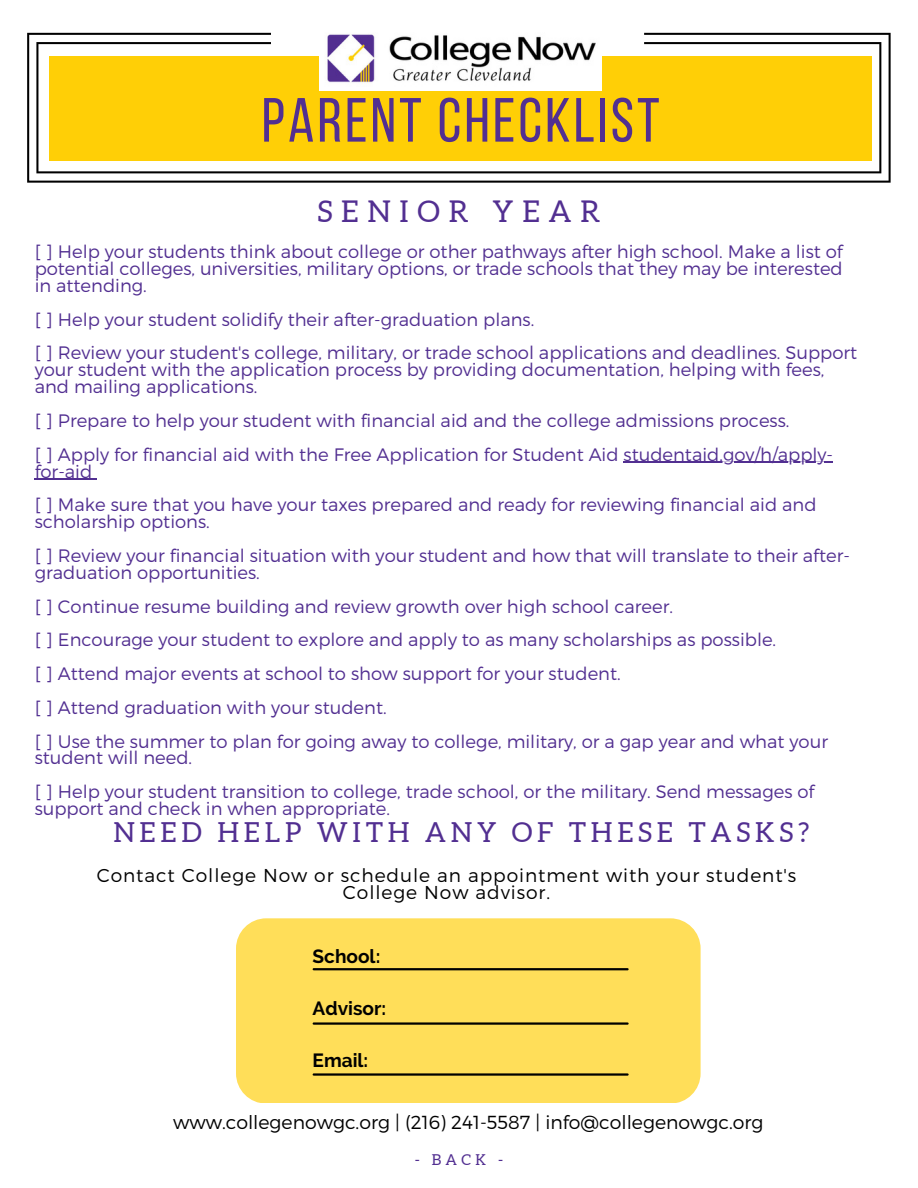
<style>
.page{position:relative;width:918px;height:1188px;background:#fff}
.page>*{position:absolute;margin:0;border:0;box-sizing:border-box;transform-origin:0 0}
.t1{font:62.25px "Bebas Neue";letter-spacing:.05em;color:#522f91}
.t2{font:30px "Aleo";letter-spacing:.29em;color:#522f91}
.t3{font:27.6px "Aleo";letter-spacing:.17em;color:#522f91}
.t4{font:700 19.05px "Raleway";color:#000}
.t5{font:300 18.9px "Montserrat";color:#000}
.t6{font:300 18.6px/17.5px "Montserrat";letter-spacing:.05em;color:#000;text-align:center}
.t7{font:300 18px/16.8px "Montserrat";color:#522f91}
.t8{font:15px "Aleo";color:#522f91}
</style>
<div class="page">
<hr style="left:624px;top:462px;width:209px;height:1px;background:#522f91">
<hr style="left:35px;top:479px;width:57px;height:1px;background:#522f91">
<svg style="left:27px;top:33px;width:864px;height:150px"></svg>
<div style="left:50px;top:56px;width:822px;height:104px;background:#ffcf06"></div>
<img style="left:319px;top:33px;width:283px;height:57px">
<div style="left:236px;top:918px;width:464px;height:185px;background:#ffde59;border-radius:30px"></div>
<hr style="left:314px;top:968px;width:314px;height:2px;background:#000">
<hr style="left:314px;top:1022px;width:314px;height:3px;background:#000">
<hr style="left:314px;top:1073px;width:314px;height:3px;background:#000">
<p class="t1" style="left:262px;top:95px;width:399px">PARENT CHECKLIST</p>
<p class="t2" style="left:317px;top:194px;width:285px">SENIOR YEAR</p>
<p class="t7" style="left:35px;top:243px;width:810px;text-align:justify">[ ] Help your students think about college or other pathways after high school. Make a list of potential colleges, universities, military options, or trade schools that they may be interested in attending.</p>
<p class="t7" style="left:35px;top:310px;width:501px">[ ] Help your student solidify their after-graduation plans.</p>
<p class="t7" style="left:35px;top:344px;width:824px">[ ] Review your student's college, military, or trade school applications and deadlines. Support your student with the application process by providing documentation, helping with fees, and mailing applications.</p>
<p class="t7" style="left:35px;top:411px;width:756px">[ ] Prepare to help your student with financial aid and the college admissions process.</p>
<p class="t7" style="left:35px;top:445px;width:800px">[ ] Apply for financial aid with the Free Application for Student Aid studentaid.gov/h/apply&shy;for-aid</p>
<p class="t7" style="left:35px;top:496px;width:783px">[ ] Make sure that you have your taxes prepared and ready for reviewing financial aid and scholarship options.</p>
<p class="t7" style="left:35px;top:546px;width:817px">[ ] Review your financial situation with your student and how that will translate to their after&shy;graduation opportunities.</p>
<p class="t7" style="left:35px;top:597px;width:640px">[ ] Continue resume building and review growth over high school career.</p>
<p class="t7" style="left:35px;top:631px;width:743px">[ ] Encourage your student to explore and apply to as many scholarships as possible.</p>
<p class="t7" style="left:35px;top:664px;width:587px">[ ] Attend major events at school to show support for your student.</p>
<p class="t7" style="left:35px;top:698px;width:353px">[ ] Attend graduation with your student.</p>
<p class="t7" style="left:35px;top:732px;width:795px">[ ] Use the summer to plan for going away to college, military, or a gap year and what your student will need.</p>
<p class="t7" style="left:35px;top:783px;width:781px">[ ] Help your student transition to college, trade school, or the military. Send messages of support and check in when appropriate.</p>
<p class="t3" style="left:114px;top:817px;width:698px">NEED HELP WITH ANY OF THESE TASKS?</p>
<p class="t6" style="left:97px;top:865px;width:701px">Contact College Now or schedule an appointment with your student's<br>College Now advisor.</p>
<p class="t4" style="left:313px;top:945px;width:69px">School:</p>
<p class="t4" style="left:313px;top:997px;width:75px">Advisor:</p>
<p class="t4" style="left:313px;top:1049px;width:57px">Email:</p>
<p class="t5" style="left:173px;top:1110px;width:592px">www.collegenowgc.org | (216) 241-5587 | info@collegenowgc.org</p>
<p class="t8" style="left:415px;top:1152px;width:90px">- BACK -</p>
</div>
